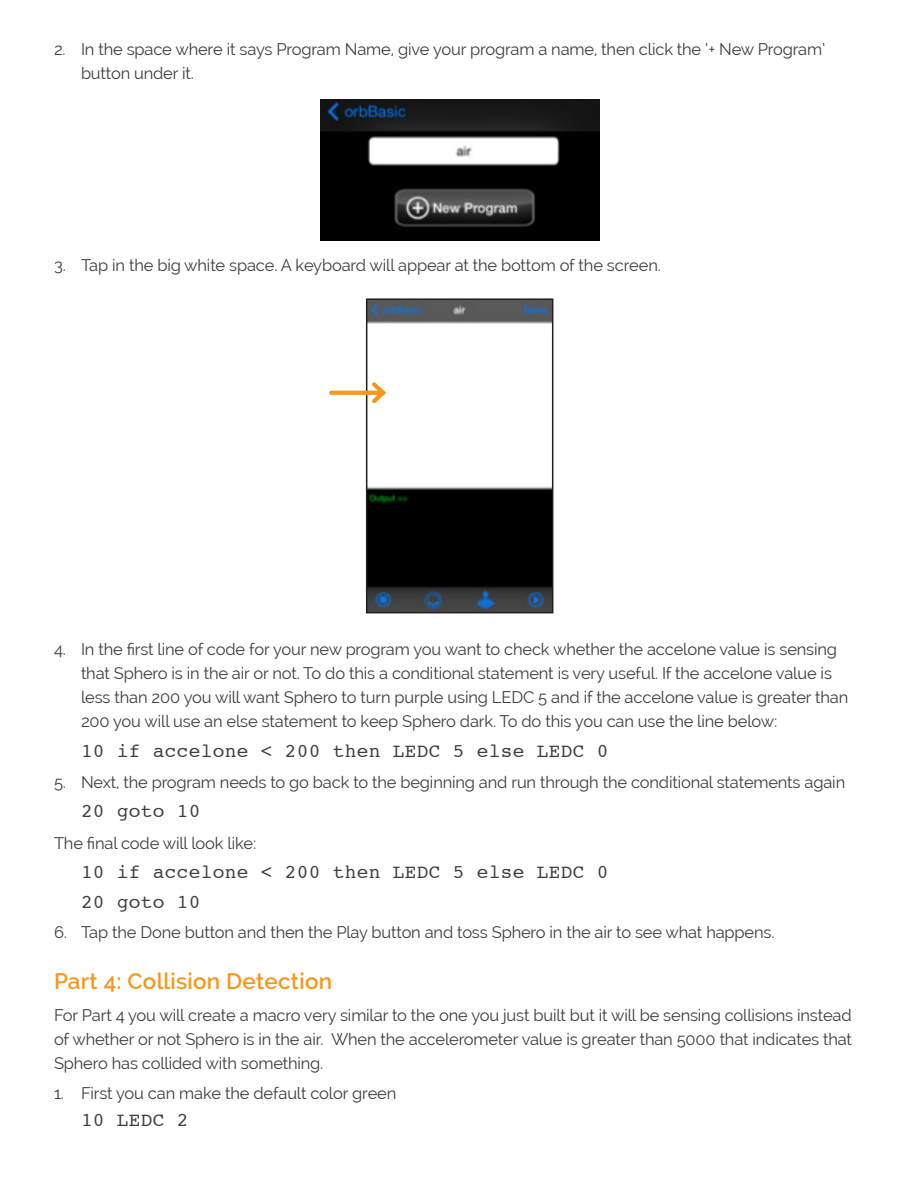
<style>
.page{position:relative;width:918px;height:1188px;background:#fff}
.page>*{position:absolute;margin:0;border:0;box-sizing:border-box;transform-origin:0 0}
.t1{font:600 22.5px "Raleway";letter-spacing:.01em;color:#f7981d}
.t2{font:19.5px "Courier";letter-spacing:.015em;color:#3e3e3f}
.t3{font:16.5px/24px "Raleway";letter-spacing:-.01em;color:#3e3e3f}
</style>
<div class="page">
<img style="left:320px;top:99px;width:279px;height:142px">
<img style="left:369px;top:301px;width:181px;height:309px">
<div style="left:366px;top:298px;width:187px;height:315px;border:2px solid #231f20"></div>
<svg style="left:331px;top:391px;width:37px;height:4px"></svg>
<svg style="left:368px;top:378px;width:21px;height:29px"></svg>
<p class="t3" style="left:81px;top:37px;width:746px;text-indent:-27px">2. In the space where it says Program Name, give your program a name, then click the ‘+ New Program’ button under it.</p>
<p class="t3" style="left:54px;top:253px;width:608px">3. Tap in the big white space. A keyboard will appear at the bottom of the screen.</p>
<p class="t3" style="left:81px;top:637px;width:769px;text-indent:-27px">4. In the first line of code for your new program you want to check whether the accelone value is sensing that Sphero is in the air or not. To do this a conditional statement is very useful. If the accelone value is less than 200 you will want Sphero to turn purple using LEDC 5 and if the accelone value is greater than 200 you will use an else statement to keep Sphero dark. To do this you can use the line below:</p>
<p class="t2" style="left:81px;top:736px;width:529px">10 if accelone &lt; 200 then LEDC 5 else LEDC 0</p>
<p class="t3" style="left:54px;top:770px;width:793px">5. Next, the program needs to go back to the beginning and run through the conditional statements again</p>
<p class="t2" style="left:81px;top:796px;width:121px">20 goto 10</p>
<p class="t3" style="left:54px;top:831px;width:204px">The final code will look like:</p>
<p class="t2" style="left:81px;top:857px;width:529px">10 if accelone &lt; 200 then LEDC 5 else LEDC 0</p>
<p class="t2" style="left:81px;top:887px;width:121px">20 goto 10</p>
<p class="t3" style="left:54px;top:920px;width:722px">6. Tap the Done button and then the Play button and toss Sphero in the air to see what happens.</p>
<p class="t1" style="left:54px;top:968px;width:280px">Part 4: Collision Detection</p>
<p class="t3" style="left:54px;top:1003px;width:800px;text-align:justify">For Part 4 you will create a macro very similar to the one you just built but it will be sensing collisions instead of whether or not Sphero is in the air. When the accelerometer value is greater than 5000 that indicates that Sphero has collided with something.</p>
<p class="t3" style="left:54px;top:1081px;width:344px">1. First you can make the default color green</p>
<p class="t2" style="left:81px;top:1104px;width:109px">10 LEDC 2</p>
</div>
